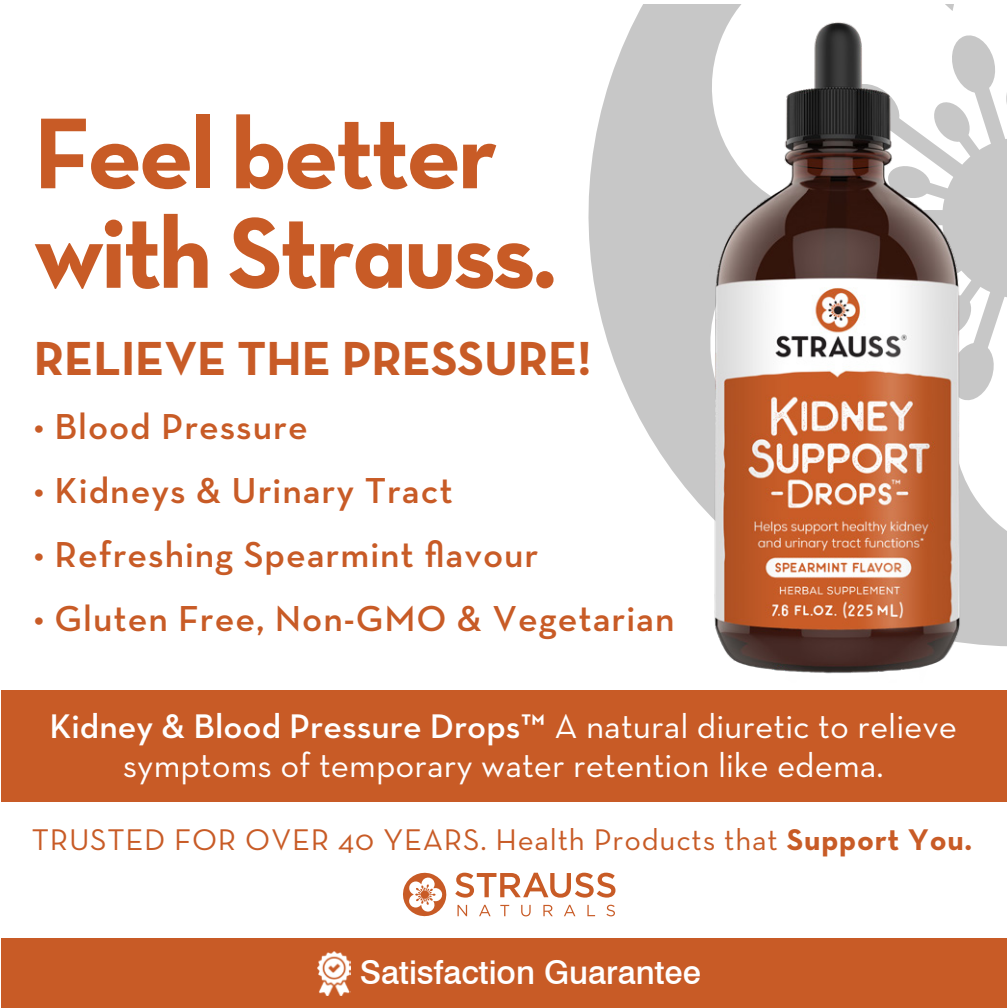
<style>
.page{position:relative;width:1008px;height:1008px;background:#fff}
.page>*{position:absolute;margin:0;border:0;box-sizing:border-box;transform-origin:0 0}
.t1{font:102.4px/99.6px "Neutra Text Bold Alt";letter-spacing:-.035em;color:#c85b26}
.t2{font:700 48.8px "Neutra Text";letter-spacing:-.005em;color:#c85b26}
.t3{font:600 36.8px "Neutra Text";letter-spacing:.025em;color:#c85b26}
.t4{font:34.8px/39.6px "Neutra Text";color:#fff;text-align:center}
.t5{font:500 32.8px "Swiss 721 BT";color:#fff}
.t6{font:30.4px "Neutra Text";letter-spacing:.025em;color:#c85b26}
.s1{font-weight:600}
.s2{font-weight:700}
</style>
<div class="page">
<svg style="left:589px;top:112px;width:12px;height:205px;fill:#c7c7c7"></svg>
<div style="left:1px;top:690px;width:1006px;height:318px;background:#c85b26"></div>
<div style="left:1px;top:802px;width:1006px;height:136px;background:#fff"></div>
<img style="left:317px;top:951px;width:33px;height:45px">
<svg style="left:455px;top:873px;width:160px;height:25px"></svg>
<svg style="left:403px;top:872px;width:44px;height:45px"></svg>
<div style="left:421px;top:891px;width:8px;height:8px;background:#c85b26;border-radius:50%"></div>
<svg style="left:458px;top:905px;width:9px;height:11px"></svg>
<svg style="left:479px;top:905px;width:12px;height:11px"></svg>
<svg style="left:500px;top:905px;width:9px;height:11px"></svg>
<svg style="left:521px;top:905px;width:10px;height:11px"></svg>
<svg style="left:543px;top:905px;width:10px;height:11px"></svg>
<svg style="left:564px;top:905px;width:11px;height:11px"></svg>
<svg style="left:587px;top:905px;width:8px;height:11px"></svg>
<svg style="left:606px;top:905px;width:9px;height:11px"></svg>
<img style="left:601px;top:4px;width:406px;height:670px">
<p class="t1" style="left:34px;top:101px;width:525px">Feel better with Strauss.</p>
<p class="t2" style="left:34px;top:328px;width:559px">RELIEVE THE PRESSURE!</p>
<p class="t3" style="left:34px;top:404px;width:275px">• Blood Pressure</p>
<p class="t3" style="left:34px;top:468px;width:420px">• Kidneys &amp; Urinary Tract</p>
<p class="t3" style="left:34px;top:532px;width:506px">• Refreshing Spearmint flavour</p>
<p class="t3" style="left:34px;top:596px;width:642px">• Gluten Free, Non-GMO &amp; Vegetarian</p>
<p class="t4" style="left:49px;top:705px;width:909px"><span class="s1">Kidney &amp; Blood Pressure Drops™</span> A natural diuretic to relieve symptoms of temporary water retention like edema.</p>
<p class="t6" style="left:32px;top:822px;width:942px">TRUSTED FOR OVER 40 YEARS. Health Products that <span class="s2">Support You.</span></p>
<p class="t5" style="left:360px;top:952px;width:343px">Satisfaction Guarantee</p>
</div>
